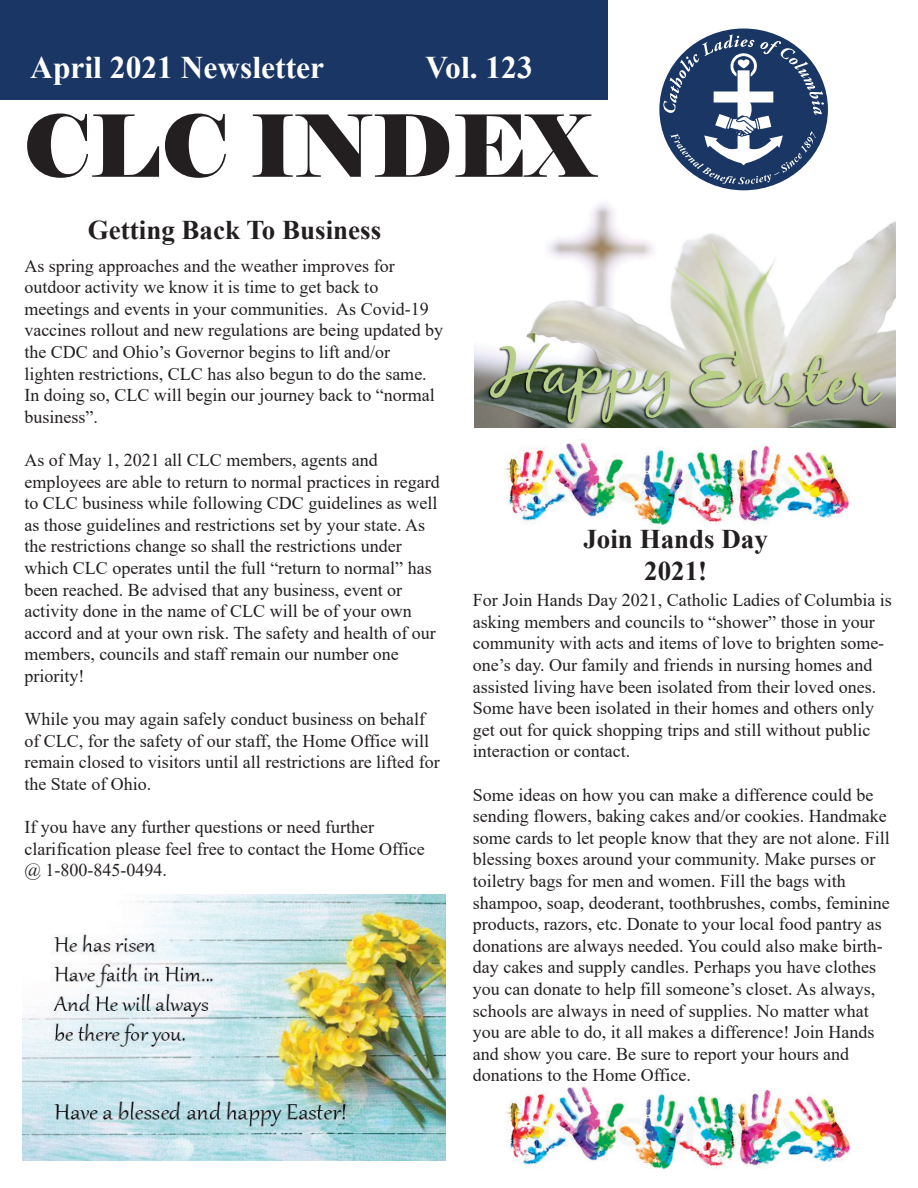
<style>
.page{position:relative;width:918px;height:1188px;background:#fff}
.page>*{position:absolute;margin:0;border:0;box-sizing:border-box;transform-origin:0 0}
.t1{font:85.5px "Elephant";color:#231f20}
.t2{font:700 31.5px "Times New Roman";color:#fff}
.t3{font:700 27px/32.4px "Times New Roman";color:#231f20;text-align:center}
.t4{font:18px/21.6px "Times New Roman";color:#231f20}
</style>
<div class="page">
<img style="left:474px;top:189px;width:422px;height:239px">
<img style="left:504px;top:442px;width:345px;height:83px">
<div style="left:0;top:0;width:608px;height:100px;background:#193664"></div>
<div style="left:659px;top:29px;width:169px;height:161px;background:#193664;border-radius:50%"></div>
<svg style="left:663px;top:35px;width:161px;height:149px"></svg>
<img style="left:505px;top:1083px;width:345px;height:86px">
<img style="left:22px;top:894px;width:424px;height:267px">
<h2 class="t2" style="left:30px;top:45px;width:295px">April 2021 Newsletter</h2>
<h2 class="t2" style="left:425px;top:45px;width:109px">Vol. 123</h2>
<h1 class="t1" style="left:23px;top:93px;width:571px">CLC INDEX</h1>
<h3 class="t3" style="left:88px;top:213px;width:295px">Getting Back To Business</h3>
<p class="t4" style="left:24px;top:254px;width:420px">As spring approaches and the weather improves for outdoor activity we know it is time to get back to meetings and events in your communities. As Covid-19 vaccines rollout and new regulations are being updated by the CDC and Ohio’s Governor begins to lift and/or lighten restrictions, CLC has also begun to do the same.<br>In doing so, CLC will begin our journey back to “normal business”.</p>
<p class="t4" style="left:24px;top:449px;width:417px">As of May 1, 2021 all CLC members, agents and employees are able to return to normal practices in regard to CLC business while following CDC guidelines as well as those guidelines and restrictions set by your state. As the restrictions change so shall the restrictions under which CLC operates until the full “return to normal” has been reached. Be advised that any business, event or activity done in the name of CLC will be of your own accord and at your own risk. The safety and health of our members, councils and staff remain our number one priority!</p>
<p class="t4" style="left:24px;top:708px;width:417px">While you may again safely conduct business on behalf of CLC, for the safety of our staff, the Home Office will remain closed to visitors until all restrictions are lifted for the State of Ohio.</p>
<p class="t4" style="left:24px;top:816px;width:402px">If you have any further questions or need further clarification please feel free to contact the Home Office @ 1-800-845-0494.</p>
<h3 class="t3" style="left:583px;top:521px;width:186px">Join Hands Day<br>2021!</h3>
<p class="t4" style="left:473px;top:589px;width:420px">For Join Hands Day 2021, Catholic Ladies of Columbia is asking members and councils to “shower” those in your community with acts and items of love to brighten some&shy;one’s day. Our family and friends in nursing homes and assisted living have been isolated from their loved ones.<br>Some have been isolated in their homes and others only get out for quick shopping trips and still without public interaction or contact.</p>
<p class="t4" style="left:473px;top:783px;width:418px">Some ideas on how you can make a difference could be sending flowers, baking cakes and/or cookies. Handmake some cards to let people know that they are not alone. Fill blessing boxes around your community. Make purses or toiletry bags for men and women. Fill the bags with shampoo, soap, deoderant, toothbrushes, combs, feminine products, razors, etc. Donate to your local food pantry as donations are always needed. You could also make birth&shy;day cakes and supply candles. Perhaps you have clothes you can donate to help fill someone’s closet. As always, schools are always in need of supplies. No matter what you are able to do, it all makes a difference! Join Hands and show you care. Be sure to report your hours and donations to the Home Office.</p>
</div>
